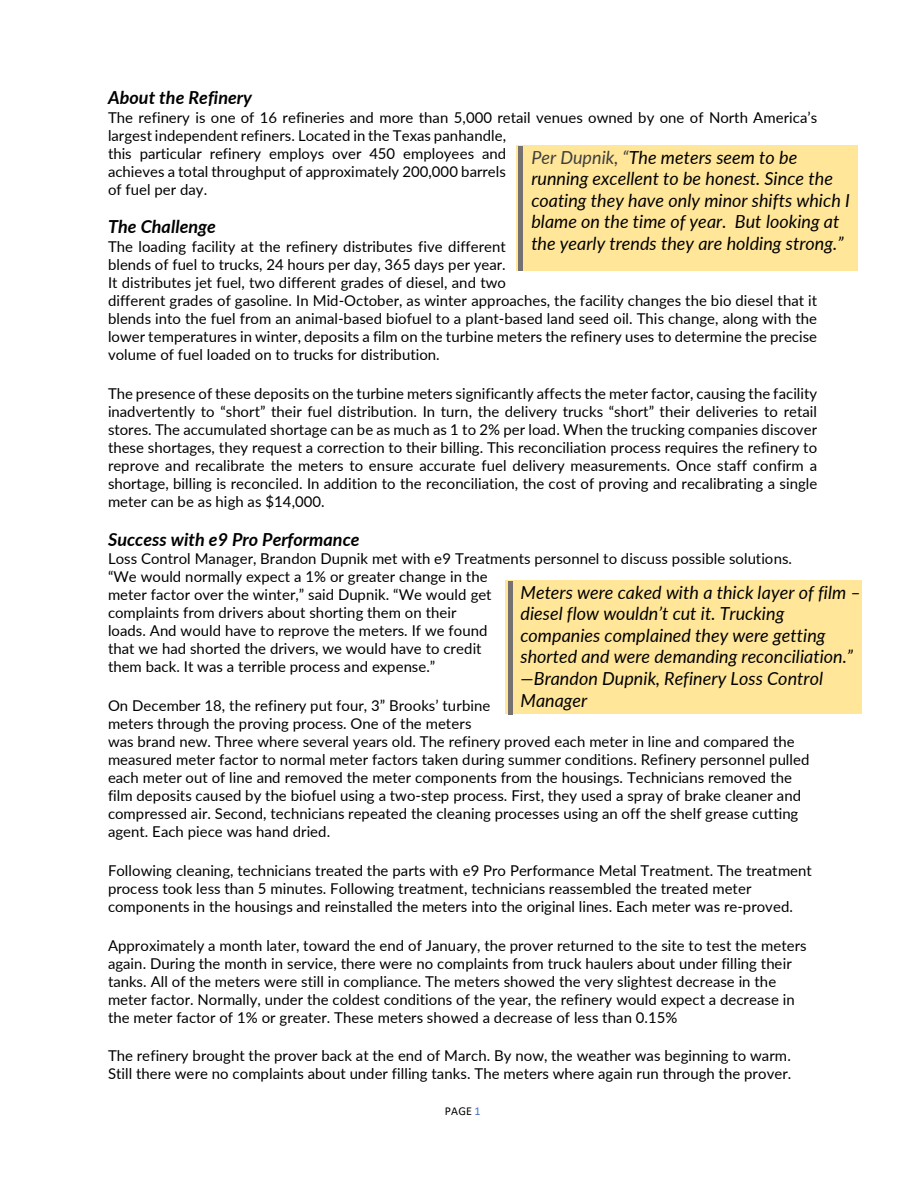
<style>
.page{position:relative;width:918px;height:1185px;background:#fff}
.page>*{position:absolute;margin:0;border:0;box-sizing:border-box;transform-origin:0 0}
.t1{font:italic 18px/21.6px "Lato";color:#000}
.t2{font:italic 700 18px "Lato";color:#000}
.t3{font:14.85px/18px "Lato";color:#000}
.t4{font:12px "Calibri";color:#000}
.s1{color:#3f3f3f}
.s2{color:#4472c4}
</style>
<div class="page">
<div style="left:505px;top:580px;width:357px;height:134px;background:#ffe699"></div>
<hr style="left:508px;top:581px;width:4px;height:21px;background:#767171">
<hr style="left:508px;top:602px;width:4px;height:22px;background:#767171">
<hr style="left:508px;top:624px;width:4px;height:22px;background:#767171">
<hr style="left:508px;top:646px;width:4px;height:21px;background:#767171">
<hr style="left:508px;top:667px;width:4px;height:22px;background:#767171">
<hr style="left:508px;top:689px;width:4px;height:25px;background:#767171">
<div style="left:516px;top:145px;width:342px;height:126px;background:#ffe699"></div>
<hr style="left:519px;top:146px;width:4px;height:22px;background:#767171">
<hr style="left:519px;top:168px;width:4px;height:21px;background:#767171">
<hr style="left:519px;top:189px;width:4px;height:22px;background:#767171">
<hr style="left:519px;top:211px;width:4px;height:21px;background:#767171">
<hr style="left:519px;top:232px;width:4px;height:39px;background:#767171">
<p class="t2" style="left:108px;top:86px;width:146px">About the Refinery</p>
<p class="t3" style="left:108px;top:108px;width:711px">The refinery is one of 16 refineries and more than 5,000 retail venues owned by one of North America’s largest independent refiners. Located in the Texas panhandle,<br>this particular refinery employs over 450 employees and<br>achieves a total throughput of approximately 200,000 barrels<br>of fuel per day.</p>
<p class="t2" style="left:108px;top:216px;width:109px">The Challenge</p>
<p class="t3" style="left:108px;top:237px;width:711px">The loading facility at the refinery distributes five different<br>blends of fuel to trucks, 24 hours per day, 365 days per year.<br>It distributes jet fuel, two different grades of diesel, and two<br>different grades of gasoline. In Mid-October, as winter approaches, the facility changes the bio diesel that it blends into the fuel from an animal-based biofuel to a plant-based land seed oil. This change, along with the lower temperatures in winter, deposits a film on the turbine meters the refinery uses to determine the precise volume of fuel loaded on to trucks for distribution.</p>
<p class="t3" style="left:108px;top:384px;width:711px;text-align:justify">The presence of these deposits on the turbine meters significantly affects the meter factor, causing the facility inadvertently to “short” their fuel distribution. In turn, the delivery trucks “short” their deliveries to retail stores. The accumulated shortage can be as much as 1 to 2% per load. When the trucking companies discover these shortages, they request a correction to their billing. This reconciliation process requires the refinery to reprove and recalibrate the meters to ensure accurate fuel delivery measurements. Once staff confirm a shortage, billing is reconciled. In addition to the reconciliation, the cost of proving and recalibrating a single meter can be as high as $14,000.</p>
<p class="t2" style="left:108px;top:528px;width:253px">Success with e9 Pro Performance</p>
<p class="t3" style="left:108px;top:550px;width:686px">Loss Control Manager, Brandon Dupnik met with e9 Treatments personnel to discuss possible solutions. “We would normally expect a 1% or greater change in the<br>meter factor over the winter,” said Dupnik. “We would get<br>complaints from drivers about shorting them on their<br>loads. And would have to reprove the meters. If we found<br>that we had shorted the drivers, we would have to credit<br>them back. It was a terrible process and expense.”</p>
<p class="t3" style="left:108px;top:696px;width:703px">On December 18, the refinery put four, 3” Brooks’ turbine<br>meters through the proving process. One of the meters<br>was brand new. Three where several years old. The refinery proved each meter in line and compared the measured meter factor to normal meter factors taken during summer conditions. Refinery personnel pulled each meter out of line and removed the meter components from the housings. Technicians removed the film deposits caused by the biofuel using a two-step process. First, they used a spray of brake cleaner and compressed air. Second, technicians repeated the cleaning processes using an off the shelf grease cutting agent. Each piece was hand dried.</p>
<p class="t3" style="left:108px;top:861px;width:705px">Following cleaning, technicians treated the parts with e9 Pro Performance Metal Treatment. The treatment process took less than 5 minutes. Following treatment, technicians reassembled the treated meter components in the housings and reinstalled the meters into the original lines. Each meter was re-proved.</p>
<p class="t3" style="left:108px;top:936px;width:700px">Approximately a month later, toward the end of January, the prover returned to the site to test the meters again. During the month in service, there were no complaints from truck haulers about under filling their tanks. All of the meters were still in compliance. The meters showed the very slightest decrease in the meter factor. Normally, under the coldest conditions of the year, the refinery would expect a decrease in the meter factor of 1% or greater. These meters showed a decrease of less than 0.15%</p>
<p class="t3" style="left:108px;top:1047px;width:685px">The refinery brought the prover back at the end of March. By now, the weather was beginning to warm.<br>Still there were no complaints about under filling tanks. The meters where again run through the prover.</p>
<p class="t1" style="left:531px;top:146px;width:320px"><span class="s1">Per Dupnik, “</span>The meters seem to be running excellent to be honest. Since the coating they have only minor shifts which I blame on the time of year. But looking at the yearly trends they are holding strong.”</p>
<p class="t1" style="left:521px;top:581px;width:342px">Meters were caked with a thick layer of film – diesel flow wouldn’t cut it. Trucking companies complained they were getting shorted and were demanding reconciliation.” —Brandon Dupnik, Refinery Loss Control Manager</p>
<p class="t4" style="left:445px;top:1103px;width:37px">PAGE <span class="s2">1</span></p>
</div>
